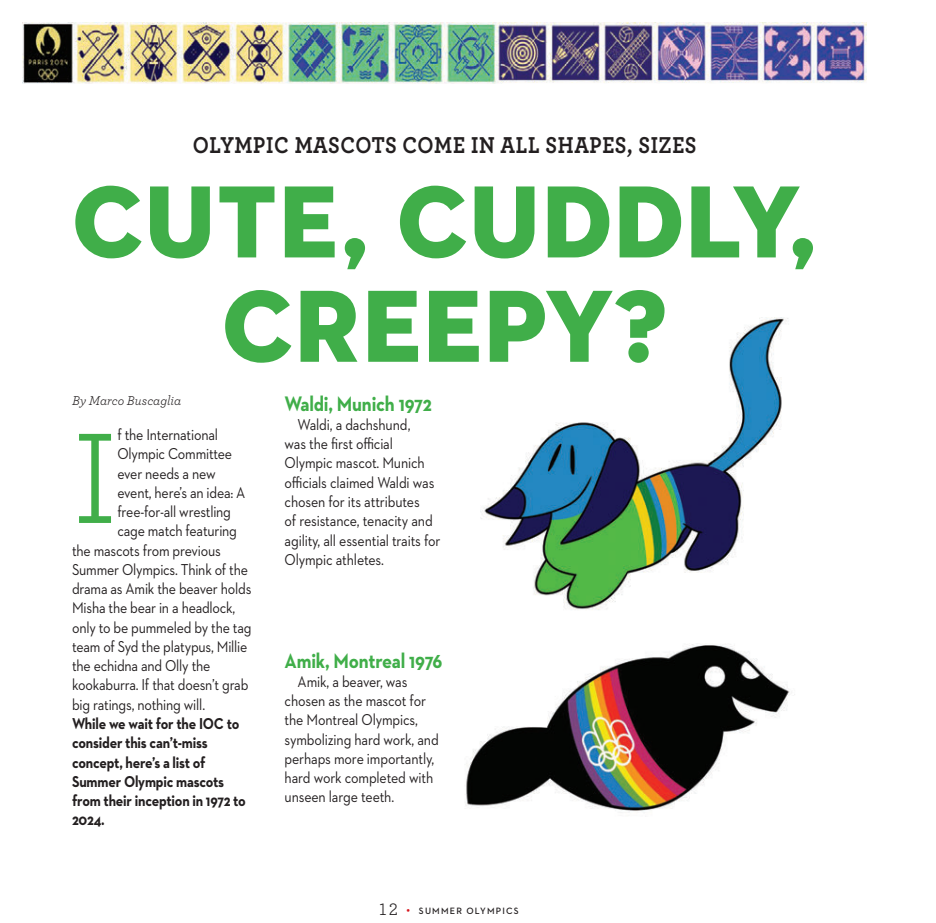
<style>
.page{position:relative;width:936px;height:923px;background:#fff}
.page>*{position:absolute;margin:0;border:0;box-sizing:border-box;transform-origin:0 0}
.t1{font:135.25px "Archer";color:#40ae49}
.t2{font:104.25px/104.2px "Neutraface 2 Display Titling";letter-spacing:.02em;color:#40ae49;text-align:center}
.t3{font:700 24.12px "Archer";letter-spacing:.03em;color:#231f20;scale:.87 1}
.t4{font:700 21.38px "Neutraface 2 Text";letter-spacing:-.01em;color:#40ae49;scale:.87 1}
.t5{font:16px/19.2px "Neutraface 2 Text";letter-spacing:-.015em;color:#231f20;scale:.87 1}
.t6{font:700 16px/19.2px "Neutraface 2 Text";letter-spacing:-.015em;color:#231f20;scale:.87 1}
.t7{font:italic 13.38px "Archer";color:#231f20}
.t8{font:600 9.38px "Neutraface 2 Text";letter-spacing:.13em;color:#231f20}
.s1{font-family:"Archer";font-weight:400;font-size:17.38px}
.s2{font-size:13.38px;color:#d7171f}
</style>
<div class="page">
<img style="left:480px;top:317px;width:308px;height:293px">
<img style="left:23px;top:22px;width:843px;height:61px">
<img style="left:465px;top:644px;width:330px;height:167px">
<h3 class="t3" style="left:193px;top:126px;width:580px">OLYMPIC MASCOTS COME IN ALL SHAPES, SIZES</h3>
<h2 class="t2" style="left:73px;top:170px;width:745px">CUTE, CUDDLY,<br>CREEPY?</h2>
<p class="t7" style="left:72px;top:390px;width:111px">By Marco Buscaglia</p>
<h1 class="t1" style="left:72px;top:384px;width:47px">I</h1>
<p class="t5" style="left:117px;top:425px;width:117px">f the International</p>
<h3 class="t4" style="left:284px;top:389px;width:170px">Waldi, Munich 1972</h3>
<p class="t5" style="left:284px;top:414px;width:181px;text-indent:13px">Waldi, a dachshund,<br>was the first official<br>Olympic mascot. Munich officials claimed Waldi was chosen for its attributes<br>of resistance, tenacity and agility, all essential traits for<br>Olympic athletes.</p>
<p class="t5" style="left:117px;top:444px;width:133px">Olympic Committee</p>
<p class="t5" style="left:117px;top:463px;width:114px">ever needs a new</p>
<p class="t5" style="left:117px;top:482px;width:149px">event, here’s an idea: A</p>
<p class="t5" style="left:117px;top:502px;width:132px">free-for-all wrestling</p>
<p class="t5" style="left:117px;top:521px;width:139px">cage match featuring</p>
<p class="t5" style="left:72px;top:540px;width:172px">the mascots from previous</p>
<p class="t5" style="left:72px;top:559px;width:204px">Summer Olympics. Think of the</p>
<p class="t5" style="left:72px;top:579px;width:207px">drama as Amik the beaver holds</p>
<p class="t5" style="left:72px;top:598px;width:189px">Misha the bear in a headlock,</p>
<p class="t5" style="left:72px;top:617px;width:208px">only to be pummeled by the tag</p>
<p class="t5" style="left:72px;top:636px;width:203px">team of Syd the platypus, Millie</p>
<p class="t5" style="left:72px;top:656px;width:160px">the echidna and Olly the</p>
<p class="t5" style="left:72px;top:675px;width:204px">kookaburra. If that doesn’t grab</p>
<p class="t5" style="left:72px;top:694px;width:154px">big ratings, nothing will.</p>
<p class="t6" style="left:72px;top:713px;width:201px">While we wait for the IOC to consider this can’t-miss concept, here’s a list of<br>Summer Olympic mascots from their inception in 1972 to<br>2024.</p>
<h3 class="t4" style="left:284px;top:646px;width:183px">Amik, Montreal 1976</h3>
<p class="t5" style="left:284px;top:671px;width:178px;text-indent:13px">Amik, a beaver, was chosen as the mascot for the Montreal Olympics, symbolizing hard work, and perhaps more importantly, hard work completed with unseen large teeth.</p>
<p class="t8" style="left:379px;top:904px;width:141px"><span class="s1">12</span> <span class="s2">•</span> SUMMER OLYMPICS</p>
</div>
